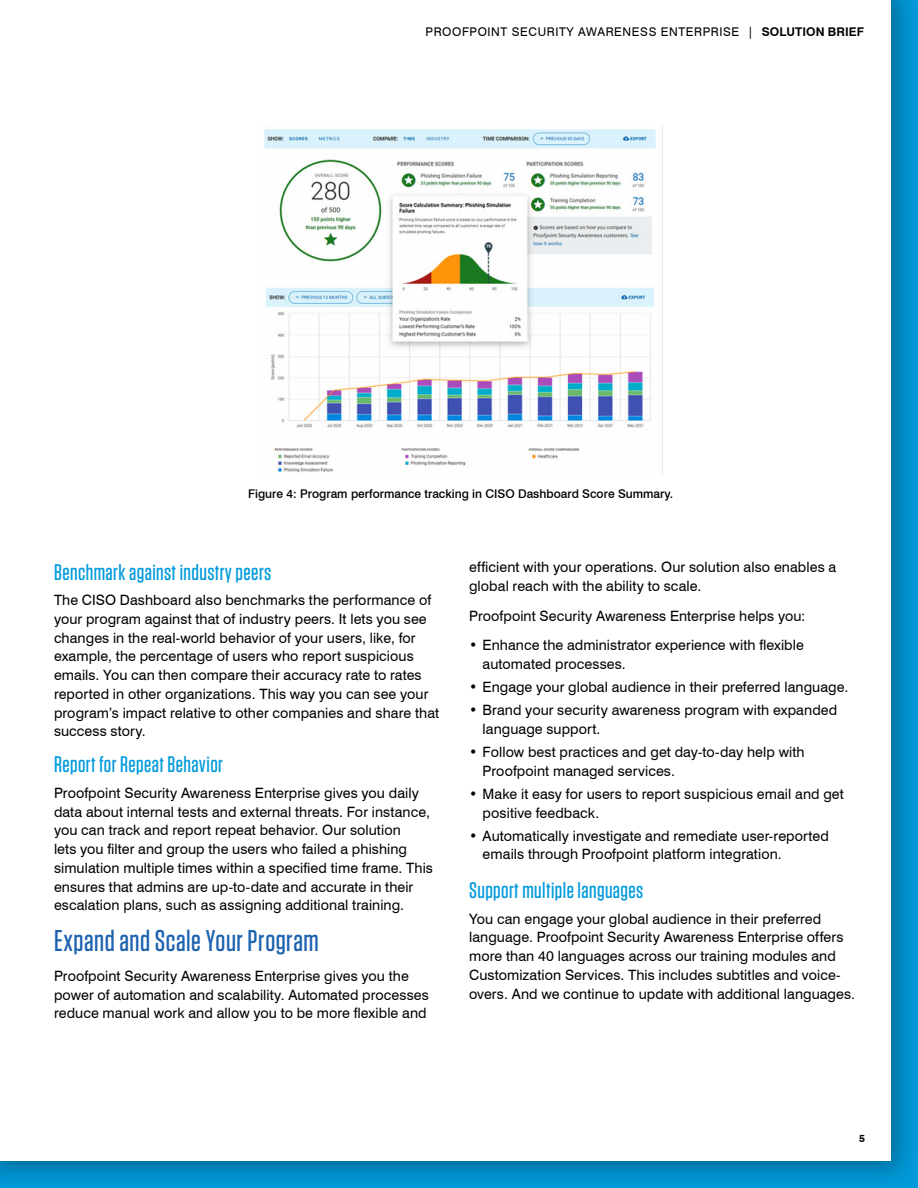
<style>
.page{position:relative;width:918px;height:1188px;background:#fff}
.page>*{position:absolute;margin:0;border:0;box-sizing:border-box;transform-origin:0 0}
.t1{font:500 30px "Tungsten";letter-spacing:.015em;color:#1e63af}
.t2{font:500 22.5px "Tungsten";letter-spacing:.02em;color:#009ada}
.t3{font:14.25px/18.8px "Swiss 721 BT";letter-spacing:.005em;color:#000}
.t4{font:500 12px "Swiss 721 BT";color:#000}
.t5{font:12px "Swiss 721 BT";letter-spacing:.05em;color:#000}
.t6{font:700 10.5px "Swiss 721 BT";color:#000}
.s1{font-weight:700}
</style>
<div class="page">
<div style="left:0;top:0;width:918px;height:1188px;background:#000;opacity:.3"></div>
<div style="left:0;top:0;width:891px;height:1161px;background:#fff"></div>
<img style="left:264px;top:125px;width:399px;height:351px">
<p class="t5" style="left:426px;top:25px;width:440px">PROOFPOINT SECURITY AWARENESS ENTERPRISE | <span class="s1">SOLUTION BRIEF</span></p>
<p class="t4" style="left:248px;top:487px;width:427px">Figure 4: Program performance tracking in CISO Dashboard Score Summary.</p>
<h2 class="t2" style="left:54px;top:560px;width:219px">Benchmark against industry peers</h2>
<p class="t3" style="left:54px;top:591px;width:387px">The CISO Dashboard also benchmarks the performance of your program against that of industry peers. It lets you see changes in the real-world behavior of your users, like, for example, the percentage of users who report suspicious emails. You can then compare their accuracy rate to rates reported in other organizations. This way you can see your program’s impact relative to other companies and share that success story.</p>
<h2 class="t2" style="left:54px;top:753px;width:171px">Report for Repeat Behavior</h2>
<p class="t3" style="left:54px;top:783px;width:381px">Proofpoint Security Awareness Enterprise gives you daily data about internal tests and external threats. For instance, you can track and report repeat behavior. Our solution<br>lets you filter and group the users who failed a phishing simulation multiple times within a specified time frame. This ensures that admins are up-to-date and accurate in their escalation plans, such as assigning additional training.</p>
<h1 class="t1" style="left:54px;top:925px;width:266px">Expand and Scale Your Program</h1>
<p class="t3" style="left:54px;top:966px;width:376px">Proofpoint Security Awareness Enterprise gives you the power of automation and scalability. Automated processes reduce manual work and allow you to be more flexible and</p>
<p class="t3" style="left:469px;top:558px;width:369px">efficient with your operations. Our solution also enables a global reach with the ability to scale.</p>
<p class="t3" style="left:469px;top:606px;width:338px">Proofpoint Security Awareness Enterprise helps you:</p>
<p class="t3" style="left:483px;top:636px;width:323px;text-indent:-13px">• Enhance the administrator experience with flexible automated processes.</p>
<p class="t3" style="left:469px;top:678px;width:381px">• Engage your global audience in their preferred language.</p>
<p class="t3" style="left:483px;top:701px;width:356px;text-indent:-13px">• Brand your security awareness program with expanded language support.</p>
<p class="t3" style="left:483px;top:742px;width:324px;text-indent:-13px">• Follow best practices and get day-to-day help with<br>Proofpoint managed services.</p>
<p class="t3" style="left:483px;top:784px;width:363px;text-indent:-13px">• Make it easy for users to report suspicious email and get positive feedback.</p>
<p class="t3" style="left:483px;top:826px;width:348px;text-indent:-13px">• Automatically investigate and remediate user-reported emails through Proofpoint platform integration.</p>
<h2 class="t2" style="left:469px;top:879px;width:176px">Support multiple languages</h2>
<p class="t3" style="left:469px;top:909px;width:387px">You can engage your global audience in their preferred language. Proofpoint Security Awareness Enterprise offers more than 40 languages across our training modules and Customization Services. This includes subtitles and voice&shy;overs. And we continue to update with additional languages.</p>
<p class="t6" style="left:859px;top:1132px;width:7px">5</p>
</div>
